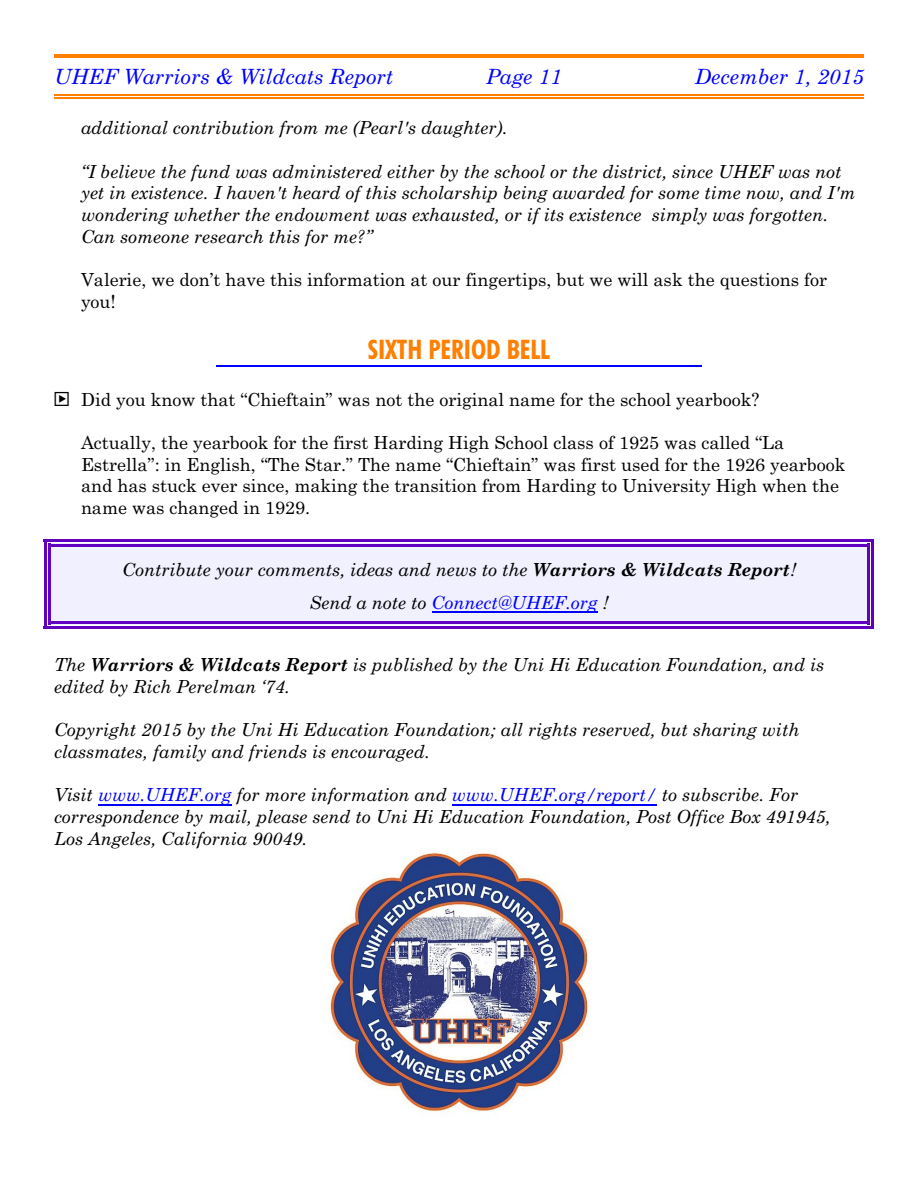
<style>
.page{position:relative;width:918px;height:1188px;background:#fff}
.page>*{position:absolute;margin:0;border:0;box-sizing:border-box;transform-origin:0 0}
.t1{font:700 condensed 27px "Futura BT";color:#ff8000}
.t2{font:italic 21px "Century Schoolbook";color:#00f}
.t3{font:italic 18px/21.8px "Century Schoolbook";color:#000}
.t4{font:18px/21.6px "Century Schoolbook";color:#000}
.t5{font:italic 18px "Century Schoolbook";color:#00f}
.s1{font-weight:700}
.s2{color:#000}
.s3{color:#00f}
</style>
<div class="page">
<hr style="left:54px;top:54px;width:810px;height:1px;background:#ff8000">
<hr style="left:54px;top:57px;width:810px;height:1px;background:#ff8000">
<hr style="left:54px;top:94px;width:810px;height:1px;background:#ff8000">
<hr style="left:54px;top:97px;width:810px;height:1px;background:#ff8000">
<div style="left:48px;top:544px;width:822px;height:14px;background:#f0f0ff"></div>
<hr style="left:48px;top:544px;width:3px;height:14px;background:#6100bf">
<hr style="left:867px;top:544px;width:3px;height:14px;background:#6100bf">
<hr style="left:48px;top:544px;width:822px;height:3px;background:#6100bf">
<hr style="left:44px;top:540px;width:3px;height:25px;background:#6100bf">
<hr style="left:871px;top:540px;width:3px;height:25px;background:#6100bf">
<hr style="left:44px;top:540px;width:830px;height:2px;background:#6100bf">
<div style="left:48px;top:558px;width:822px;height:25px;background:#f0f0ff"></div>
<hr style="left:48px;top:558px;width:3px;height:25px;background:#6100bf">
<hr style="left:867px;top:558px;width:3px;height:25px;background:#6100bf">
<hr style="left:44px;top:551px;width:3px;height:39px;background:#6100bf">
<hr style="left:871px;top:551px;width:3px;height:39px;background:#6100bf">
<div style="left:48px;top:583px;width:822px;height:8px;background:#f0f0ff"></div>
<svg style="left:48px;top:583px;width:3px;height:8px"></svg>
<svg style="left:867px;top:583px;width:3px;height:8px"></svg>
<div style="left:48px;top:591px;width:822px;height:25px;background:#f0f0ff"></div>
<hr style="left:48px;top:591px;width:3px;height:25px;background:#6100bf">
<hr style="left:867px;top:591px;width:3px;height:25px;background:#6100bf">
<hr style="left:44px;top:584px;width:3px;height:39px;background:#6100bf">
<hr style="left:871px;top:584px;width:3px;height:39px;background:#6100bf">
<svg style="left:51px;top:616px;width:816px;height:6px;fill:#f0f0ff"></svg>
<svg style="left:48px;top:616px;width:3px;height:6px"></svg>
<svg style="left:867px;top:616px;width:3px;height:6px"></svg>
<hr style="left:48px;top:622px;width:822px;height:2px;background:#6100bf">
<hr style="left:44px;top:609px;width:3px;height:20px;background:#6100bf">
<hr style="left:871px;top:609px;width:3px;height:20px;background:#6100bf">
<hr style="left:44px;top:626px;width:830px;height:3px;background:#6100bf">
<hr style="left:432px;top:612px;width:166px;height:1px;background:#00f">
<hr style="left:98px;top:804px;width:134px;height:1px;background:#00f">
<hr style="left:452px;top:804px;width:205px;height:1px;background:#00f">
<hr style="left:216px;top:365px;width:486px;height:2px;background:#00f">
<img style="left:326px;top:850px;width:264px;height:265px">
<p class="t2" style="left:54px;top:69px;width:341px">UHEF Warriors &amp; Wildcats Report</p>
<p class="t2" style="left:486px;top:69px;width:77px">Page 11</p>
<p class="t2" style="left:695px;top:69px;width:170px">December 1, 2015</p>
<p class="t3" style="left:81px;top:119px;width:428px">additional contribution from me (Pearl's daughter).</p>
<p class="t3" style="left:81px;top:162px;width:776px">“I believe the fund was administered either by the school or the district, since UHEF was not yet in existence. I haven't heard of this scholarship being awarded for some time now, and I'm wondering whether the endowment was exhausted, or if its existence simply was forgotten.<br>Can someone research this for me?”</p>
<p class="t4" style="left:81px;top:270px;width:748px">Valerie, we don’t have this information at our fingertips, but we will ask the questions for you!</p>
<p class="t1" style="left:368px;top:338px;width:184px">SIXTH PERIOD BELL</p>
<p class="t4" style="left:81px;top:390px;width:680px">Did you know that “Chieftain” was not the original name for the school yearbook?</p>
<p class="t4" style="left:81px;top:434px;width:766px">Actually, the yearbook for the first Harding High School class of 1925 was called “La Estrella”: in English, “The Star.” The name “Chieftain” was first used for the 1926 yearbook and has stuck ever since, making the transition from Harding to University High when the name was changed in 1929.</p>
<p class="t3" style="left:122px;top:560px;width:675px">Contribute your comments, ideas and news to the <span class="s1">Warriors &amp; Wildcats Report</span>!</p>
<p class="t5" style="left:310px;top:596px;width:300px"><span class="s2">Send a note to</span> Connect@UHEF.org <span class="s2">!</span></p>
<p class="t3" style="left:54px;top:655px;width:772px">The <span class="s1">Warriors &amp; Wildcats Report</span> is published by the Uni Hi Education Foundation, and is edited by Rich Perelman ‘74.</p>
<p class="t3" style="left:54px;top:721px;width:747px">Copyright 2015 by the Uni Hi Education Foundation; all rights reserved, but sharing with classmates, family and friends is encouraged.</p>
<p class="t3" style="left:54px;top:786px;width:778px">Visit <span class="s3">www.UHEF.org</span> for more information and <span class="s3">www.UHEF.org/report/</span> to subscribe. For correspondence by mail, please send to Uni Hi Education Foundation, Post Office Box 491945,<br>Los Angeles, California 90049.</p>
</div>
